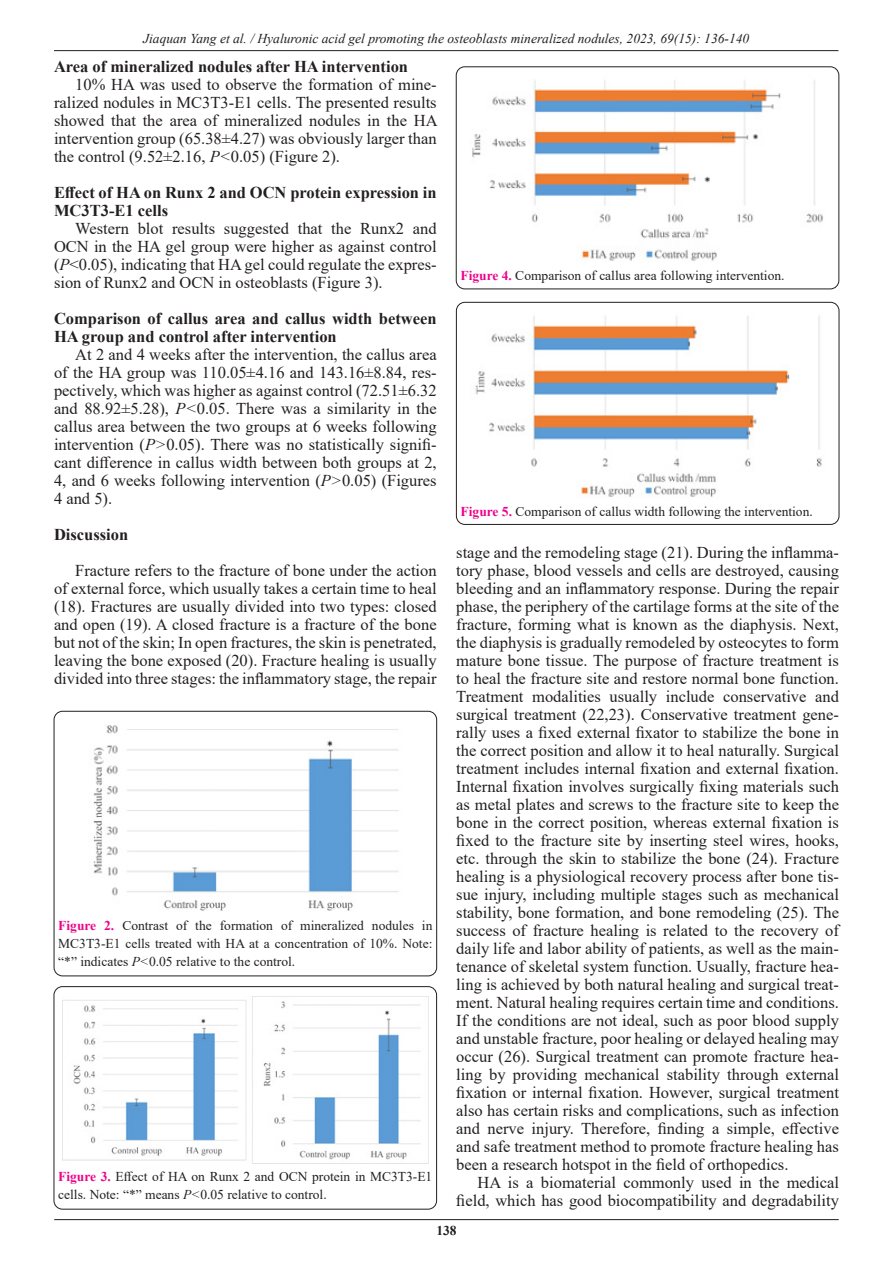
<style>
.page{position:relative;width:893px;height:1263px;background:#fff}
.page>*{position:absolute;margin:0;border:0;box-sizing:border-box;transform-origin:0 0}
.List_Paragraph{font:16.5px/18px "Times New Roman";color:#231f20;text-align:justify}
.Pa7{font:700 16.5px/18px "Times New Roman";color:#231f20}
.t1{font:13.5px/18px "Times New Roman";color:#231f20;text-align:justify}
.t2{font:italic 13.5px "Times New Roman";color:#231f20}
.t3{font:700 13.5px "Times New Roman";color:#231f20}
.s1{font-style:italic}
.s2{font-weight:700;color:#ed028c}
</style>
<div class="page">
<hr style="left:54px;top:50px;width:784px;height:1px;background:#231f20">
<hr style="left:54px;top:1219px;width:785px;height:1px;background:#231f20">
<div style="left:456px;top:67px;width:383px;height:222px;border:1px solid #231f20;border-radius:9px"></div>
<div style="left:54px;top:711px;width:383px;height:265px;border:1px solid #231f20;border-radius:9px"></div>
<img style="left:93px;top:725px;width:306px;height:186px">
<div style="left:54px;top:986px;width:383px;height:223px;border:1px solid #231f20;border-radius:9px"></div>
<img style="left:63px;top:996px;width:365px;height:167px">
<img style="left:472px;top:80px;width:351px;height:181px">
<div style="left:456px;top:302px;width:383px;height:222px;border:1px solid #231f20;border-radius:9px"></div>
<img style="left:475px;top:316px;width:347px;height:181px">
<p class="t2" style="left:143px;top:29px;width:607px">Jiaquan Yang et al. / Hyaluronic acid gel promoting the osteoblasts mineralized nodules, 2023, 69(15): 136-140</p>
<p class="Pa7" style="left:54px;top:57px;width:356px">Area of mineralized nodules after HA intervention</p>
<p class="List_Paragraph" style="left:54px;top:75px;width:385px;text-indent:21px">10% HA was used to observe the formation of mine&shy;ralized nodules in MC3T3-E1 cells. The presented results showed that the area of mineralized nodules in the HA intervention group (65.38±4.27) was obviously larger than the control (9.52±2.16, <span class="s1">P&lt;</span>0.05) (Figure 2).</p>
<p class="Pa7" style="left:54px;top:183px;width:384px">Effect of HA on Runx 2 and OCN protein expression in<br>MC3T3-E1 cells</p>
<p class="List_Paragraph" style="left:54px;top:219px;width:384px;text-indent:21px">Western blot results suggested that the Runx2 and OCN in the HA gel group were higher as against control (<span class="s1">P</span>&lt;0.05), indicating that HA gel could regulate the expres&shy;sion of Runx2 and OCN in osteoblasts (Figure 3).</p>
<p class="Pa7" style="left:54px;top:309px;width:384px">Comparison of callus area and callus width between<br>HA group and control after intervention</p>
<p class="List_Paragraph" style="left:54px;top:345px;width:384px;text-indent:21px">At 2 and 4 weeks after the intervention, the callus area of the HA group was 110.05±4.16 and 143.16±8.84, res&shy;pectively, which was higher as against control (72.51±6.32 and 88.92±5.28), <span class="s1">P&lt;</span>0.05. There was a similarity in the callus area between the two groups at 6 weeks following intervention (<span class="s1">P&gt;</span>0.05). There was no statistically signifi&shy;cant difference in callus width between both groups at 2, 4, and 6 weeks following intervention (<span class="s1">P&gt;</span>0.05) (Figures 4 and 5).</p>
<p class="Pa7" style="left:54px;top:525px;width:76px">Discussion</p>
<p class="List_Paragraph" style="left:54px;top:561px;width:384px;text-indent:21px">Fracture refers to the fracture of bone under the action of external force, which usually takes a certain time to heal (18). Fractures are usually divided into two types: closed and open (19). A closed fracture is a fracture of the bone but not of the skin; In open fractures, the skin is penetrated, leaving the bone exposed (20). Fracture healing is usually divided into three stages: the inflammatory stage, the repair</p>
<p class="t1" style="left:58px;top:916px;width:376px"><span class="s2">Figure 2.</span> Contrast of the formation of mineralized nodules in MC3T3-E1 cells treated with HA at a concentration of 10%. Note: “*” indicates <span class="s1">P&lt;</span>0.05 relative to the control.</p>
<p class="t1" style="left:58px;top:1167px;width:376px"><span class="s2">Figure 3.</span> Effect of HA on Runx 2 and OCN protein in MC3T3-E1 cells. Note: “*” means <span class="s1">P&lt;</span>0.05 relative to control.</p>
<p class="t1" style="left:460px;top:266px;width:326px"><span class="s2">Figure 4.</span> Comparison of callus area following intervention.</p>
<p class="t1" style="left:461px;top:502px;width:354px"><span class="s2">Figure 5.</span> Comparison of callus width following the intervention.</p>
<p class="List_Paragraph" style="left:456px;top:543px;width:384px">stage and the remodeling stage (21). During the inflamma&shy;tory phase, blood vessels and cells are destroyed, causing bleeding and an inflammatory response. During the repair phase, the periphery of the cartilage forms at the site of the fracture, forming what is known as the diaphysis. Next, the diaphysis is gradually remodeled by osteocytes to form mature bone tissue. The purpose of fracture treatment is to heal the fracture site and restore normal bone function.<br>Treatment modalities usually include conservative and surgical treatment (22,23). Conservative treatment gene&shy;rally uses a fixed external fixator to stabilize the bone in the correct position and allow it to heal naturally. Surgical treatment includes internal fixation and external fixation.<br>Internal fixation involves surgically fixing materials such as metal plates and screws to the fracture site to keep the bone in the correct position, whereas external fixation is fixed to the fracture site by inserting steel wires, hooks, etc. through the skin to stabilize the bone (24). Fracture healing is a physiological recovery process after bone tis&shy;sue injury, including multiple stages such as mechanical stability, bone formation, and bone remodeling (25). The success of fracture healing is related to the recovery of daily life and labor ability of patients, as well as the main&shy;tenance of skeletal system function. Usually, fracture hea&shy;ling is achieved by both natural healing and surgical treat&shy;ment. Natural healing requires certain time and conditions.<br>If the conditions are not ideal, such as poor blood supply and unstable fracture, poor healing or delayed healing may occur (26). Surgical treatment can promote fracture hea&shy;ling by providing mechanical stability through external fixation or internal fixation. However, surgical treatment also has certain risks and complications, such as infection and nerve injury. Therefore, finding a simple, effective and safe treatment method to promote fracture healing has been a research hotspot in the field of orthopedics.</p>
<p class="List_Paragraph" style="left:456px;top:1173px;width:384px;text-align:right">HA is a biomaterial commonly used in the medical field, which has good biocompatibility and degradability</p>
<p class="t3" style="left:436px;top:1220px;width:22px">138</p>
</div>
